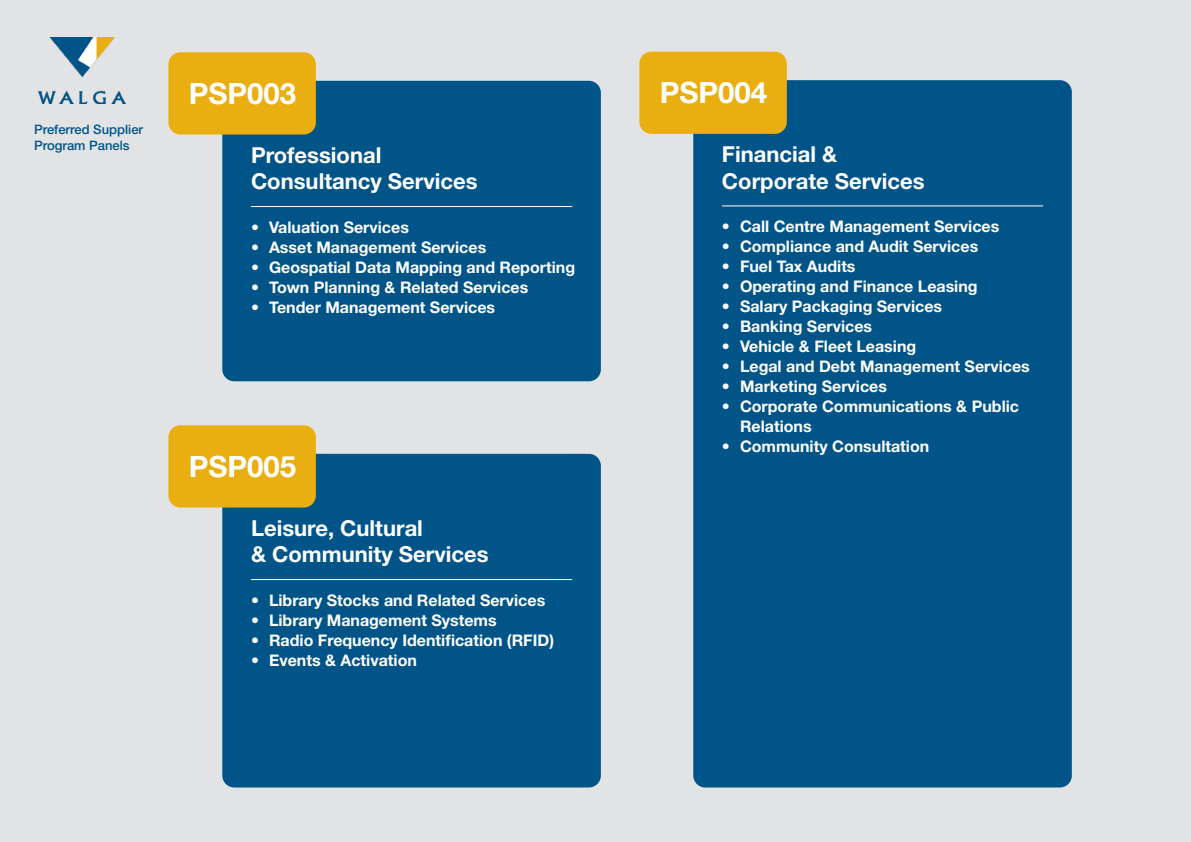
<style>
.page{position:relative;width:1191px;height:842px;background:#e2e3e4}
.page>*{position:absolute;margin:0;border:0;box-sizing:border-box;transform-origin:0 0}
.t1{font:700 29.4px "Helvetica Neue LT Pro";color:#fff}
.t2{font:700 22px/26.4px "Helvetica Neue LT Pro";color:#fff}
.t3{font:700 16px/20px "Helvetica Neue LT Pro";color:#fff}
.t4{font:500 13px/15.6px "Helvetica Neue LT Pro";color:#005488}
</style>
<div class="page">
<div style="left:222px;top:81px;width:379px;height:300px;background:#005488;border-radius:12px"></div>
<img style="left:39px;top:37px;width:86px;height:66px">
<div style="left:168px;top:52px;width:148px;height:82px;background:#e9af10;border-radius:12px"></div>
<hr style="left:251px;top:206px;width:321px;height:1px;background:#fff">
<div style="left:693px;top:80px;width:378px;height:707px;background:#005488;border-radius:12px"></div>
<div style="left:639px;top:52px;width:148px;height:82px;background:#e9af10;border-radius:12px"></div>
<hr style="left:722px;top:205px;width:321px;height:1px;background:#fff">
<div style="left:222px;top:454px;width:379px;height:333px;background:#005488;border-radius:12px"></div>
<div style="left:168px;top:425px;width:148px;height:82px;background:#e9af10;border-radius:12px"></div>
<hr style="left:251px;top:579px;width:321px;height:1px;background:#fff">
<p class="t4" style="left:34px;top:121px;width:111px">Preferred Supplier<br>Program Panels</p>
<h1 class="t1" style="left:189px;top:75px;width:109px">PSP003</h1>
<h2 class="t2" style="left:251px;top:141px;width:228px">Professional<br>Consultancy Services</h2>
<p class="t3" style="left:251px;top:216px;width:159px">• Valuation Services</p>
<p class="t3" style="left:251px;top:236px;width:237px">• Asset Management Services</p>
<p class="t3" style="left:251px;top:256px;width:325px">• Geospatial Data Mapping and Reporting</p>
<p class="t3" style="left:251px;top:276px;width:279px">• Town Planning &amp; Related Services</p>
<p class="t3" style="left:251px;top:296px;width:246px">• Tender Management Services</p>
<h1 class="t1" style="left:189px;top:448px;width:109px">PSP005</h1>
<h2 class="t2" style="left:251px;top:514px;width:239px">Leisure, Cultural<br>&amp; Community Services</h2>
<p class="t3" style="left:251px;top:589px;width:296px">• Library Stocks and Related Services</p>
<p class="t3" style="left:251px;top:609px;width:247px">• Library Management Systems</p>
<p class="t3" style="left:251px;top:629px;width:304px">• Radio Frequency Identification (RFID)</p>
<p class="t3" style="left:251px;top:649px;width:167px">• Events &amp; Activation</p>
<h1 class="t1" style="left:660px;top:74px;width:109px">PSP004</h1>
<h2 class="t2" style="left:722px;top:141px;width:204px">Financial &amp;<br>Corporate Services</h2>
<p class="t3" style="left:722px;top:216px;width:279px">• Call Centre Management Services</p>
<p class="t3" style="left:722px;top:236px;width:258px">• Compliance and Audit Services</p>
<p class="t3" style="left:722px;top:256px;width:135px">• Fuel Tax Audits</p>
<p class="t3" style="left:722px;top:276px;width:257px">• Operating and Finance Leasing</p>
<p class="t3" style="left:722px;top:296px;width:222px">• Salary Packaging Services</p>
<p class="t3" style="left:722px;top:316px;width:152px">• Banking Services</p>
<p class="t3" style="left:722px;top:336px;width:196px">• Vehicle &amp; Fleet Leasing</p>
<p class="t3" style="left:722px;top:356px;width:309px">• Legal and Debt Management Services</p>
<p class="t3" style="left:722px;top:376px;width:166px">• Marketing Services</p>
<p class="t3" style="left:740px;top:396px;width:281px;text-indent:-18px">• Corporate Communications &amp; Public<br>Relations</p>
<p class="t3" style="left:722px;top:436px;width:209px">• Community Consultation</p>
</div>
